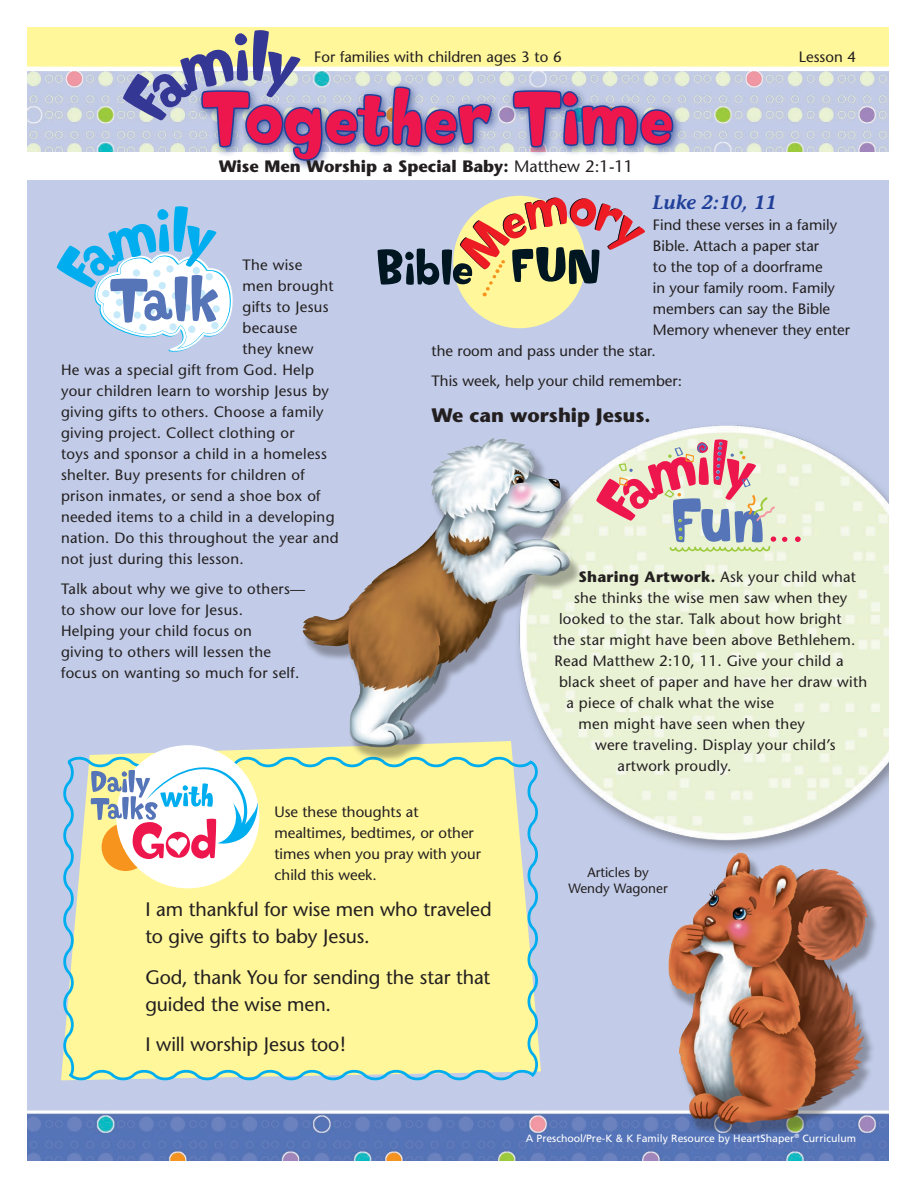
<style>
.page{position:relative;width:918px;height:1188px;background:#fff}
.page>*{position:absolute;margin:0;border:0;box-sizing:border-box;transform-origin:0 0}
.t1{font:72px "Softie";letter-spacing:-.015em;color:#ed174e}
.t2{font:19.5px/27px "Stone Sans";letter-spacing:-.005em;color:#231f20}
.t3{font:700 19.5px "Stone Sans";color:#231f20}
.t4{font:italic 600 19.5px "Stone Informal";color:#21409a}
.t5{font:700 16.5px "Stone Sans";color:#231f20}
.t6{font:15px/21px "Stone Sans";letter-spacing:.02em;color:#231f20}
.t7{font:15px/21px "Stone Sans";color:#231f20}
.t8{font:13.5px/16.5px "Stone Sans";color:#231f20;text-align:center}
.t9{font:10.5px "Frutiger";color:#fff}
.s1{font-weight:400}
.s2{font-weight:700}
</style>
<div class="page">
<div style="left:0;top:10px;width:909px;height:87px;background:#fff79a"></div>
<img style="left:27px;top:72px;width:863px;height:1089px">
<div style="left:27px;top:152px;width:864px;height:28px;background:#fff"></div>
<div style="left:0;top:0;width:918px;height:27px;background:#fff"></div>
<div style="left:0;top:0;width:27px;height:1188px;background:#fff"></div>
<div style="left:890px;top:0;width:28px;height:1188px;background:#fff"></div>
<hr style="left:16px;top:67px;width:883px;height:4px;background:#fff">
<img style="left:644px;top:842px;width:244px;height:291px">
<svg style="left:59px;top:753px;width:483px;height:331px;background:#f2f1a3"></svg>
<img style="left:292px;top:425px;width:290px;height:337px">
<svg style="left:57px;top:30px;width:618px;height:323px"></svg>
<div style="left:102px;top:823px;width:48px;height:48px;background:#f7941d;border-radius:50%"></div>
<div style="left:116px;top:745px;width:143px;height:143px;background:#fff;border-radius:50%"></div>
<svg style="left:90px;top:766px;width:168px;height:93px"></svg>
<svg style="left:782px;top:537px;width:5px;height:5px"></svg>
<svg style="left:795px;top:536px;width:6px;height:6px"></svg>
<svg style="left:596px;top:439px;width:180px;height:113px;background:#d8beba"></svg>
<p class="t7" style="left:314px;top:46px;width:249px">For families with children ages 3 to 6</p>
<p class="t6" style="left:799px;top:46px;width:59px">Lesson 4</p>
<h1 class="t1" style="left:201px;top:73px;width:474px">Together Time</h1>
<p class="t5" style="left:219px;top:156px;width:416px">Wise Men Worship a Special Baby: <span class="s1">Matthew 2:1-11</span></p>
<p class="t6" style="left:242px;top:255px;width:61px">The wise</p>
<p class="t6" style="left:242px;top:276px;width:93px">men brought</p>
<p class="t6" style="left:242px;top:297px;width:88px">gifts to Jesus</p>
<p class="t6" style="left:242px;top:318px;width:57px">because</p>
<p class="t6" style="left:242px;top:339px;width:72px">they knew</p>
<p class="t6" style="left:61px;top:360px;width:254px">He was a special gift from God. Help</p>
<p class="t6" style="left:61px;top:381px;width:270px">your children learn to worship Jesus by</p>
<p class="t6" style="left:61px;top:402px;width:264px">giving gifts to others. Choose a family</p>
<p class="t6" style="left:61px;top:423px;width:235px">giving project. Collect clothing or</p>
<p class="t6" style="left:61px;top:444px;width:267px">toys and sponsor a child in a homeless</p>
<p class="t6" style="left:61px;top:465px;width:245px">shelter. Buy presents for children of</p>
<p class="t6" style="left:61px;top:486px;width:261px">prison inmates, or send a shoe box of</p>
<p class="t6" style="left:61px;top:507px;width:275px">needed items to a child in a developing</p>
<p class="t6" style="left:61px;top:528px;width:279px">nation. Do this throughout the year and</p>
<p class="t6" style="left:61px;top:549px;width:184px">not just during this lesson.</p>
<p class="t6" style="left:61px;top:579px;width:246px">Talk about why we give to others— to show our love for Jesus.<br>Helping your child focus on<br>giving to others will lessen the focus on wanting so much for self.</p>
<h2 class="t4" style="left:653px;top:191px;width:126px">Luke 2:10, 11</h2>
<p class="t7" style="left:653px;top:214px;width:186px">Find these verses in a family</p>
<p class="t7" style="left:653px;top:235px;width:168px">Bible. Attach a paper star</p>
<p class="t7" style="left:653px;top:256px;width:171px">to the top of a doorframe</p>
<p class="t7" style="left:653px;top:277px;width:184px">in your family room. Family</p>
<p class="t7" style="left:653px;top:298px;width:179px">members can say the Bible</p>
<p class="t7" style="left:653px;top:319px;width:199px">Memory whenever they enter</p>
<p class="t7" style="left:432px;top:340px;width:226px">the room and pass under the star.</p>
<p class="t7" style="left:432px;top:370px;width:252px">This week, help your child remember:</p>
<h2 class="t3" style="left:432px;top:404px;width:221px">We can worship Jesus.</h2>
<p class="t6" style="left:579px;top:567px;width:279px"><span class="s2">Sharing Artwork.</span> Ask your child what</p>
<p class="t6" style="left:574px;top:588px;width:275px">she thinks the wise men saw when they</p>
<p class="t6" style="left:559px;top:609px;width:284px">looked to the star. Talk about how bright</p>
<p class="t6" style="left:553px;top:630px;width:304px">the star might have been above Bethlehem.</p>
<p class="t6" style="left:555px;top:651px;width:290px">Read Matthew 2:10, 11. Give your child a</p>
<p class="t6" style="left:559px;top:672px;width:310px">black sheet of paper and have her draw with</p>
<p class="t6" style="left:567px;top:693px;width:209px">a piece of chalk what the wise</p>
<p class="t6" style="left:579px;top:714px;width:228px">men might have seen when they</p>
<p class="t6" style="left:595px;top:735px;width:242px">were traveling. Display your child’s</p>
<p class="t6" style="left:618px;top:756px;width:115px">artwork proudly.</p>
<p class="t7" style="left:274px;top:802px;width:208px">Use these thoughts at mealtimes, bedtimes, or other times when you pray with your child this week.</p>
<h2 class="t2" style="left:145px;top:896px;width:348px">I am thankful for wise men who traveled to give gifts to baby Jesus.</h2>
<h2 class="t2" style="left:145px;top:964px;width:346px">God, thank You for sending the star that guided the wise men.</h2>
<h2 class="t2" style="left:145px;top:1031px;width:202px">I will worship Jesus too!</h2>
<p class="t8" style="left:568px;top:864px;width:101px">Articles by<br>Wendy Wagoner</p>
<p class="t9" style="left:526px;top:1132px;width:332px">A Preschool/Pre-K &amp; K Family Resource by HeartShaper<sup>®</sup> Curriculum</p>
</div>
